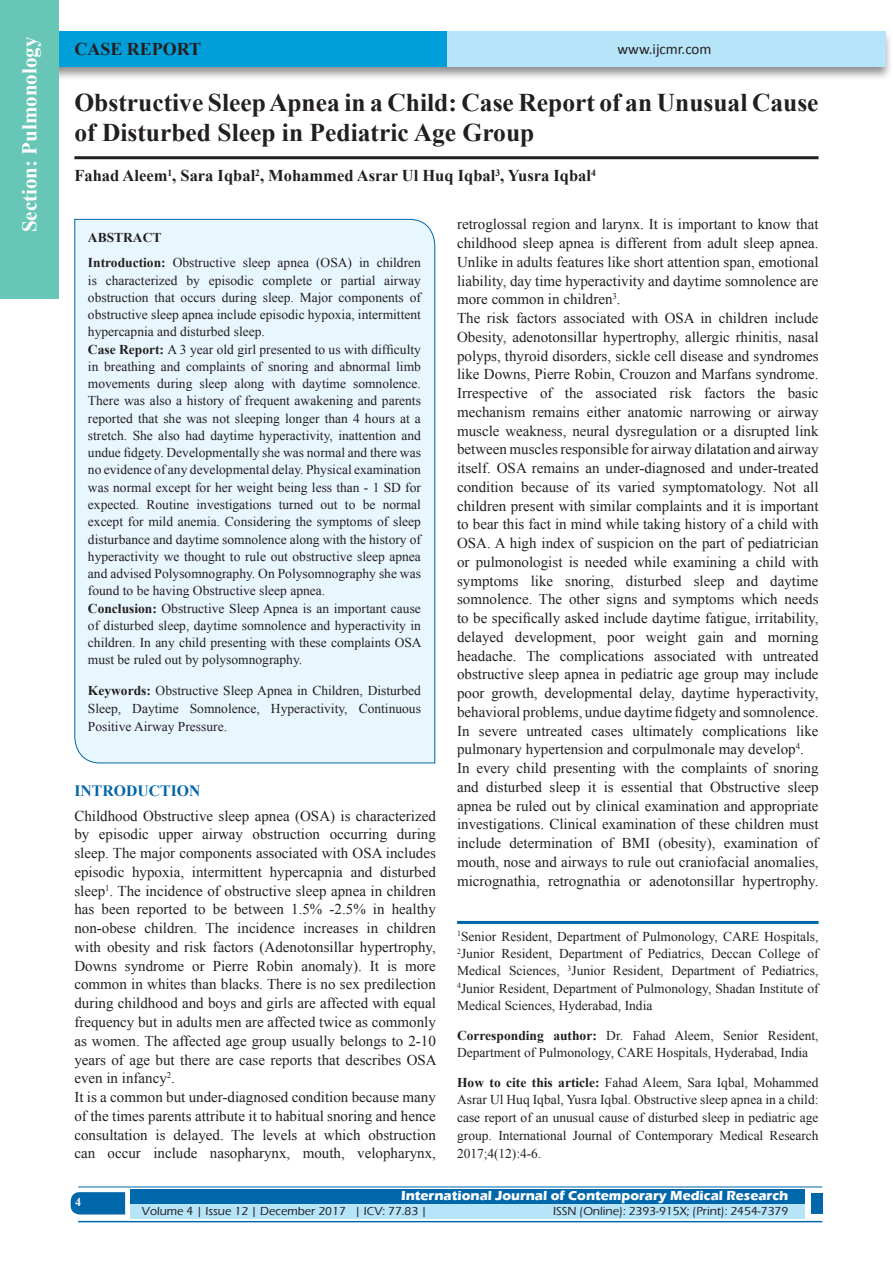
<style>
.page{position:relative;width:893px;height:1263px;background:#fff}
.page>*{position:absolute;margin:0;border:0;box-sizing:border-box;transform-origin:0 0}
.A_Title_New{font:700 25.5px/30px "Times New Roman";color:#231f20}
.t1{font:700 21px "Times New Roman";color:#fff}
.AT_new{font:700 18px "Times New Roman";color:#231f20}
.AU-New{font:700 16.5px "Times New Roman";color:#231f20}
.t2{font:700 15.75px "Times New Roman";color:#0067aa}
.TX_New{font:15px/18.8px "Times New Roman";color:#231f20;text-align:justify}
.t3{font:15px "Calibri";color:#231f20}
.Affi_New{font:13.5px/17.2px "Times New Roman";color:#231f20}
.HTC_new{font:13.5px/17.7px "Times New Roman";letter-spacing:-.005em;color:#231f20;text-align:justify}
.Corresponding{font:13.5px/17.2px "Times New Roman";color:#231f20}
.t4{font:700 13.5px "Eras ITC";color:#fff}
.t5{font:500 12px "Eras ITC";color:#231f20}
.t6{font:700 12px "Times New Roman";color:#fff}
.s1{font-weight:700}
</style>
<div class="page">
<div style="left:19px;top:29px;width:874px;height:52px;background:#231f20;opacity:.5"></div>
<div style="left:28px;top:31px;width:857px;height:35px;background:#b6e4f9"></div>
<div style="left:28px;top:31px;width:418px;height:35px;background:#009fda"></div>
<svg style="left:71px;top:1192px;width:54px;height:22px"></svg>
<div style="left:130px;top:1189px;width:674px;height:15px;background:#0067aa"></div>
<div style="left:130px;top:1204px;width:674px;height:15px;background:#b6e4f9"></div>
<hr style="left:78px;top:1186px;width:744px;height:1px;background:#0067aa">
<hr style="left:78px;top:1221px;width:744px;height:1px;background:#0067aa">
<div style="left:811px;top:1193px;width:11px;height:21px;background:#0067aa"></div>
<div style="left:0;top:0;width:59px;height:298px;background:#68c6b7"></div>
<hr style="left:74px;top:156px;width:745px;height:3px;background:#231f20">
<div style="left:74px;top:219px;width:361px;height:545px;background:#e8f6fd"></div>
<hr style="left:457px;top:921px;width:362px;height:3px;background:#0067aa">
<h2 class="t1" style="left:15px;top:232px;width:197px;rotate:-90deg">Section: Pulmonology</h2>
<p class="AT_new" style="left:74px;top:36px;width:128px">CASE REPORT</p>
<p class="t3" style="left:617px;top:40px;width:96px">www.ijcmr.com</p>
<p class="A_Title_New" style="left:74px;top:87px;width:746px">Obstructive Sleep Apnea in a Child: Case Report of an Unusual Cause of Disturbed Sleep in Pediatric Age Group</p>
<p class="AU-New" style="left:74px;top:164px;width:523px">Fahad Aleem<sup>1</sup>, Sara Iqbal<sup>2</sup>, Mohammed Asrar Ul Huq Iqbal<sup>3</sup>, Yusra Iqbal<sup>4</sup></p>
<p class="Affi_New" style="left:88px;top:224px;width:335px;line-height:25.8px"><span class="s1">ABSTRACT<br>Introduction:</span> Obstructive sleep apnea (OSA) in children</p>
<p class="Affi_New" style="left:88px;top:271px;width:335px">is characterized by episodic complete or partial airway obstruction that occurs during sleep. Major components of obstructive sleep apnea include episodic hypoxia, intermittent hypercapnia and disturbed sleep.<br><span class="s1">Case Report:</span> A 3 year old girl presented to us with difficulty in breathing and complaints of snoring and abnormal limb movements during sleep along with daytime somnolence.<br>There was also a history of frequent awakening and parents reported that she was not sleeping longer than 4 hours at a stretch. She also had daytime hyperactivity, inattention and undue fidgety. Developmentally she was normal and there was no evidence of any developmental delay. Physical examination was normal except for her weight being less than - 1 SD for expected. Routine investigations turned out to be normal except for mild anemia. Considering the symptoms of sleep disturbance and daytime somnolence along with the history of hyperactivity we thought to rule out obstructive sleep apnea and advised Polysomnography. On Polysomnography she was found to be having Obstructive sleep apnea.<br><span class="s1">Conclusion:</span> Obstructive Sleep Apnea is an important cause of disturbed sleep, daytime somnolence and hyperactivity in children. In any child presenting with these complaints OSA must be ruled out by polysomnography.</p>
<p class="Affi_New" style="left:88px;top:681px;width:335px;line-height:18px;text-align:justify"><span class="s1">Keywords:</span> Obstructive Sleep Apnea in Children, Disturbed Sleep, Daytime Somnolence, Hyperactivity, Continuous Positive Airway Pressure.</p>
<h1 class="t2" style="left:74px;top:779px;width:127px">INTRODUCTION</h1>
<p class="TX_New" style="left:74px;top:806px;width:364px">Childhood Obstructive sleep apnea (OSA) is characterized by episodic upper airway obstruction occurring during sleep. The major components associated with OSA includes episodic hypoxia, intermittent hypercapnia and disturbed sleep<sup>1</sup>. The incidence of obstructive sleep apnea in children has been reported to be between 1.5% -2.5% in healthy non-obese children. The incidence increases in children with obesity and risk factors (Adenotonsillar hypertrophy, Downs syndrome or Pierre Robin anomaly). It is more common in whites than blacks. There is no sex predilection during childhood and boys and girls are affected with equal frequency but in adults men are affected twice as commonly as women. The affected age group usually belongs to 2-10 years of age but there are case reports that describes OSA even in infancy<sup>2</sup>.</p>
<p class="TX_New" style="left:74px;top:1087px;width:363px">It is a common but under-diagnosed condition because many of the times parents attribute it to habitual snoring and hence consultation is delayed. The levels at which obstruction can occur include nasopharynx, mouth, velopharynx,</p>
<p class="TX_New" style="left:457px;top:215px;width:363px">retroglossal region and larynx. It is important to know that childhood sleep apnea is different from adult sleep apnea.<br>Unlike in adults features like short attention span, emotional liability, day time hyperactivity and daytime somnolence are more common in children<sup>3</sup>.</p>
<p class="TX_New" style="left:457px;top:309px;width:363px">The risk factors associated with OSA in children include Obesity, adenotonsillar hypertrophy, allergic rhinitis, nasal polyps, thyroid disorders, sickle cell disease and syndromes like Downs, Pierre Robin, Crouzon and Marfans syndrome.<br>Irrespective of the associated risk factors the basic mechanism remains either anatomic narrowing or airway muscle weakness, neural dysregulation or a disrupted link between muscles responsible for airway dilatation and airway itself. OSA remains an under-diagnosed and under-treated condition because of its varied symptomatology. Not all children present with similar complaints and it is important to bear this fact in mind while taking history of a child with OSA. A high index of suspicion on the part of pediatrician or pulmonologist is needed while examining a child with symptoms like snoring, disturbed sleep and daytime somnolence. The other signs and symptoms which needs to be specifically asked include daytime fatigue, irritability, delayed development, poor weight gain and morning headache. The complications associated with untreated obstructive sleep apnea in pediatric age group may include poor growth, developmental delay, daytime hyperactivity, behavioral problems, undue daytime fidgety and somnolence.<br>In severe untreated cases ultimately complications like pulmonary hypertension and corpulmonale may develop<sup>4</sup>.</p>
<p class="TX_New" style="left:457px;top:759px;width:363px">In every child presenting with the complaints of snoring and disturbed sleep it is essential that Obstructive sleep apnea be ruled out by clinical examination and appropriate investigations. Clinical examination of these children must include determination of BMI (obesity), examination of mouth, nose and airways to rule out craniofacial anomalies, micrognathia, retrognathia or adenotonsillar hypertrophy.</p>
<p class="Affi_New" style="left:457px;top:927px;width:363px;text-align:justify"><sup>1</sup>Senior Resident, Department of Pulmonology, CARE Hospitals, <sup>2</sup>Junior Resident, Department of Pediatrics, Deccan College of Medical Sciences, <sup>3</sup>Junior Resident, Department of Pediatrics, <sup>4</sup>Junior Resident, Department of Pulmonology, Shadan Institute of Medical Sciences, Hyderabad, India</p>
<p class="Corresponding" style="left:457px;top:1026px;width:363px"><span class="s1">Corresponding author:</span> Dr. Fahad Aleem, Senior Resident,<br>Department of Pulmonology, CARE Hospitals, Hyderabad, India</p>
<p class="HTC_new" style="left:457px;top:1074px;width:363px"><span class="s1">How to cite this article:</span> Fahad Aleem, Sara Iqbal, Mohammed Asrar Ul Huq Iqbal, Yusra Iqbal. Obstructive sleep apnea in a child: case report of an unusual cause of disturbed sleep in pediatric age group. International Journal of Contemporary Medical Research 2017;4(12):4-6.</p>
<h4 class="t6" style="left:75px;top:1194px;width:7px">4</h4>
<p class="t4" style="left:401px;top:1188px;width:389px">International Journal of Contemporary Medical Research</p>
<p class="t5" style="left:142px;top:1204px;width:287px">Volume 4 | Issue 12 | December 2017 | ICV: 77.83 |</p>
<p class="t5" style="left:553px;top:1204px;width:237px">ISSN (Online): 2393-915X; (Print): 2454-7379</p>
</div>
